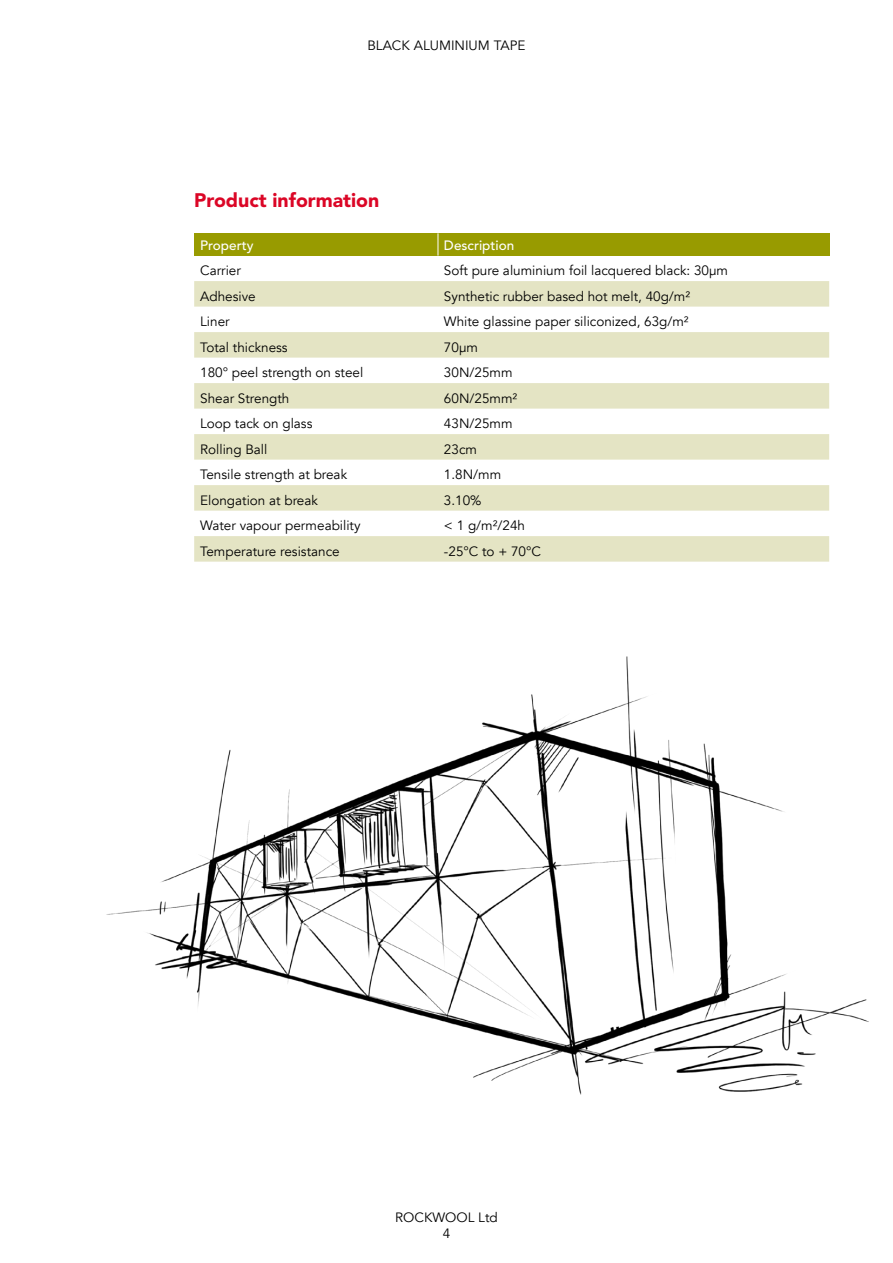
<style>
.page{position:relative;width:893px;height:1263px;background:#fff}
.page>*{position:absolute;margin:0;border:0;box-sizing:border-box;transform-origin:0 0}
.t1{font:900 19.5px "Avenir LT Std";color:#db0626}
.t2{font:13.5px/16.2px "Avenir";color:#000;text-align:center}
.t3{font:500 13.5px "Avenir LT Std";color:#fff}
</style>
<div class="page">
<div style="left:194px;top:233px;width:244px;height:23px;background:#989b00"></div>
<div style="left:438px;top:233px;width:391px;height:23px;background:#989b00"></div>
<svg style="left:194px;top:281px;width:635px;height:281px;fill:#e4e4c4"></svg>
<svg style="left:438px;top:233px;width:1px;height:23px"></svg>
<img style="left:106px;top:656px;width:763px;height:439px">
<p class="t2" style="left:367px;top:37px;width:160px">BLACK ALUMINIUM TAPE</p>
<h1 class="t1" style="left:194px;top:188px;width:187px">Product information</h1>
<p class="t3" style="left:200px;top:237px;width:55px">Property</p>
<p class="t3" style="left:444px;top:237px;width:72px">Description</p>
<p class="t2" style="left:200px;top:263px;width:42px">Carrier</p>
<p class="t2" style="left:444px;top:263px;width:286px">Soft pure aluminium foil lacquered black: 30µm</p>
<p class="t2" style="left:200px;top:288px;width:57px">Adhesive</p>
<p class="t2" style="left:444px;top:288px;width:248px">Synthetic rubber based hot melt, 40g/m²</p>
<p class="t2" style="left:200px;top:314px;width:31px">Liner</p>
<p class="t2" style="left:444px;top:314px;width:246px">White glassine paper siliconized, 63g/m²</p>
<p class="t2" style="left:200px;top:339px;width:89px">Total thickness</p>
<p class="t2" style="left:444px;top:339px;width:36px">70µm</p>
<p class="t2" style="left:200px;top:365px;width:165px">180° peel strength on steel</p>
<p class="t2" style="left:444px;top:365px;width:70px">30N/25mm</p>
<p class="t2" style="left:200px;top:390px;width:91px">Shear Strength</p>
<p class="t2" style="left:444px;top:390px;width:75px">60N/25mm²</p>
<p class="t2" style="left:200px;top:416px;width:114px">Loop tack on glass</p>
<p class="t2" style="left:444px;top:416px;width:70px">43N/25mm</p>
<p class="t2" style="left:200px;top:441px;width:69px">Rolling Ball</p>
<p class="t2" style="left:444px;top:441px;width:35px">23cm</p>
<p class="t2" style="left:200px;top:467px;width:148px">Tensile strength at break</p>
<p class="t2" style="left:444px;top:467px;width:59px">1.8N/mm</p>
<p class="t2" style="left:200px;top:492px;width:119px">Elongation at break</p>
<p class="t2" style="left:444px;top:492px;width:39px">3.10%</p>
<p class="t2" style="left:200px;top:518px;width:162px">Water vapour permeability</p>
<p class="t2" style="left:444px;top:518px;width:83px">&lt; 1 g/m²/24h</p>
<p class="t2" style="left:200px;top:543px;width:141px">Temperature resistance</p>
<p class="t2" style="left:444px;top:543px;width:99px">-25°C to + 70°C</p>
<p class="t2" style="left:395px;top:1209px;width:104px">ROCKWOOL Ltd<br>4</p>
</div>
